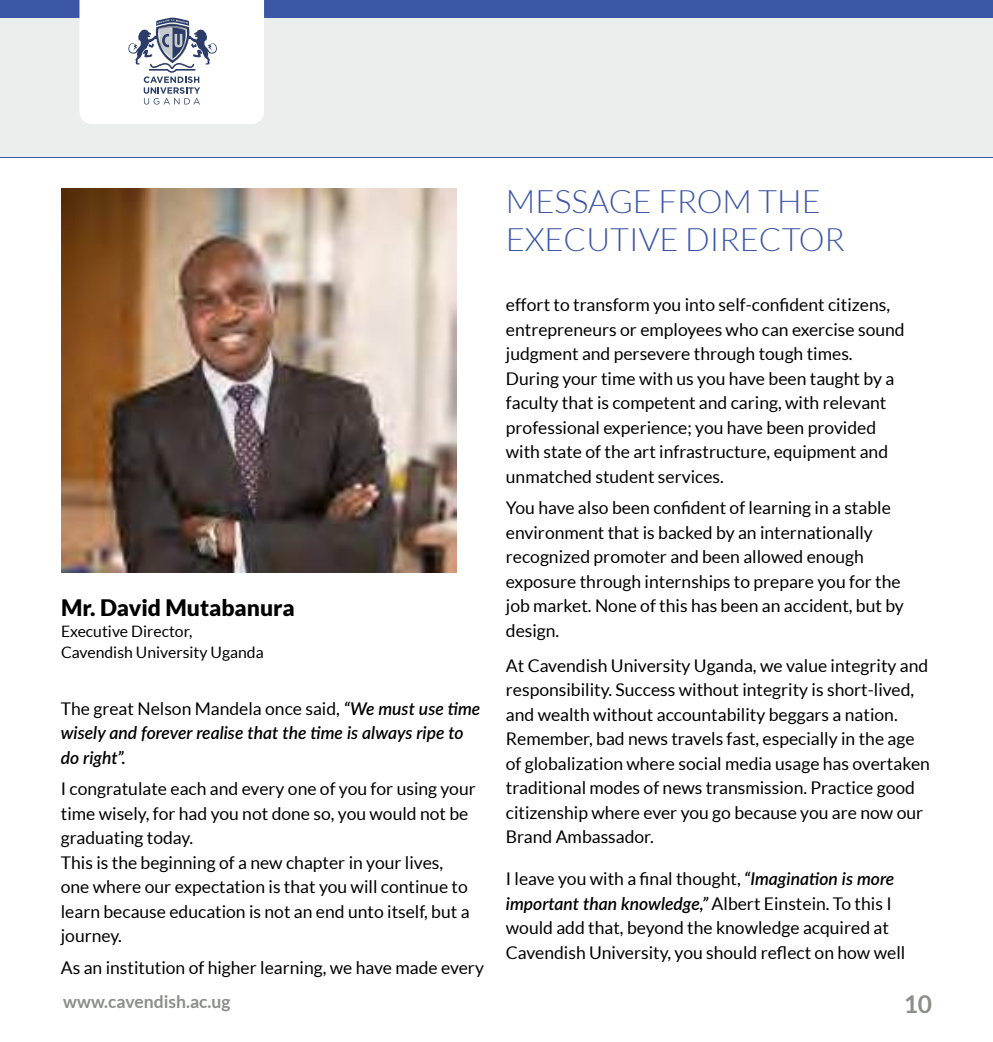
<style>
.page{position:relative;width:993px;height:1042px;background:#fff}
.page>*{position:absolute;margin:0;border:0;box-sizing:border-box;transform-origin:0 0}
.t1{font:300 32.38px "Lato";color:#3d57a7}
.t2{font:700 24.5px "Lato";color:#8b8e89}
.t3{font:900 22.75px "Lato";color:#000}
.t4{font:17.5px/24.5px "Lato";color:#000}
.t5{font:italic 600 17.5px/24.5px "Lato";color:#000}
.t6{font:700 17.5px "Lato";color:#8b8e89}
.t7{font:15.75px/21px "Lato";color:#000}
.s1{font-weight:400;font-style:normal}
.s2{font-weight:600;font-style:italic}
</style>
<div class="page">
<div style="left:0;top:0;width:992px;height:157px;background:#3d57a7"></div>
<hr style="left:992px;top:0;width:1px;height:157px;background:#3d57a7">
<div style="left:0;top:19px;width:992px;height:138px;background:#eceded"></div>
<hr style="left:992px;top:19px;width:1px;height:138px;background:#eceded">
<svg style="left:79px;top:0;width:185px;height:124px;background:#ebecf0"></svg>
<img style="left:61px;top:188px;width:395px;height:384px">
<h3 class="t3" style="left:61px;top:594px;width:235px">Mr. David Mutabanura</h3>
<p class="t7" style="left:61px;top:620px;width:204px">Executive Director,<br>Cavendish University Uganda</p>
<p class="t5" style="left:61px;top:695px;width:421px"><span class="s1">The great Nelson Mandela once said,</span> “We must use time wisely and forever realise that the time is always ripe to do right”.</p>
<p class="t4" style="left:61px;top:776px;width:416px">I congratulate each and every one of you for using your time wisely, for had you not done so, you would not be graduating today.<br>This is the beginning of a new chapter in your lives, one where our expectation is that you will continue to learn because education is not an end unto itself, but a journey.</p>
<p class="t4" style="left:61px;top:955px;width:424px">As an institution of higher learning, we have made every</p>
<h1 class="t1" style="left:505px;top:184px;width:49px">MESSAGE</h1>
<h1 class="t1" style="left:658px;top:184px;width:21px">FRO</h1>
<h1 class="t1" style="left:722px;top:184px;width:57px">M THE</h1>
<h1 class="t1" style="left:505px;top:222px;width:122px">EXECUTIVE</h1>
<h1 class="t1" style="left:684px;top:222px;width:119px">DIRECTOR</h1>
<p class="t4" style="left:505px;top:292px;width:400px">effort to transform you into self-confident citizens, entrepreneurs or employees who can exercise sound judgment and persevere through tough times.<br>During your time with us you have been taught by a faculty that is competent and caring, with relevant professional experience; you have been provided with state of the art infrastructure, equipment and unmatched student services.</p>
<p class="t4" style="left:505px;top:495px;width:399px">You have also been confident of learning in a stable environment that is backed by an internationally recognized promoter and been allowed enough exposure through internships to prepare you for the job market. None of this has been an accident, but by design.</p>
<p class="t4" style="left:505px;top:653px;width:425px">At Cavendish University Uganda, we value integrity and responsibility. Success without integrity is short-lived, and wealth without accountability beggars a nation.<br>Remember, bad news travels fast, especially in the age of globalization where social media usage has overtaken traditional modes of news transmission. Practice good citizenship where ever you go because you are now our Brand Ambassador.</p>
<p class="t4" style="left:505px;top:866px;width:401px">I leave you with a final thought, <span class="s2">“Imagination is more important than knowledge,”</span> Albert Einstein. To this I would add that, beyond the knowledge acquired at Cavendish University, you should reflect on how well</p>
<p class="t6" style="left:63px;top:991px;width:169px">www.cavendish.ac.ug</p>
<h2 class="t2" style="left:903px;top:990px;width:30px">10</h2>
</div>
